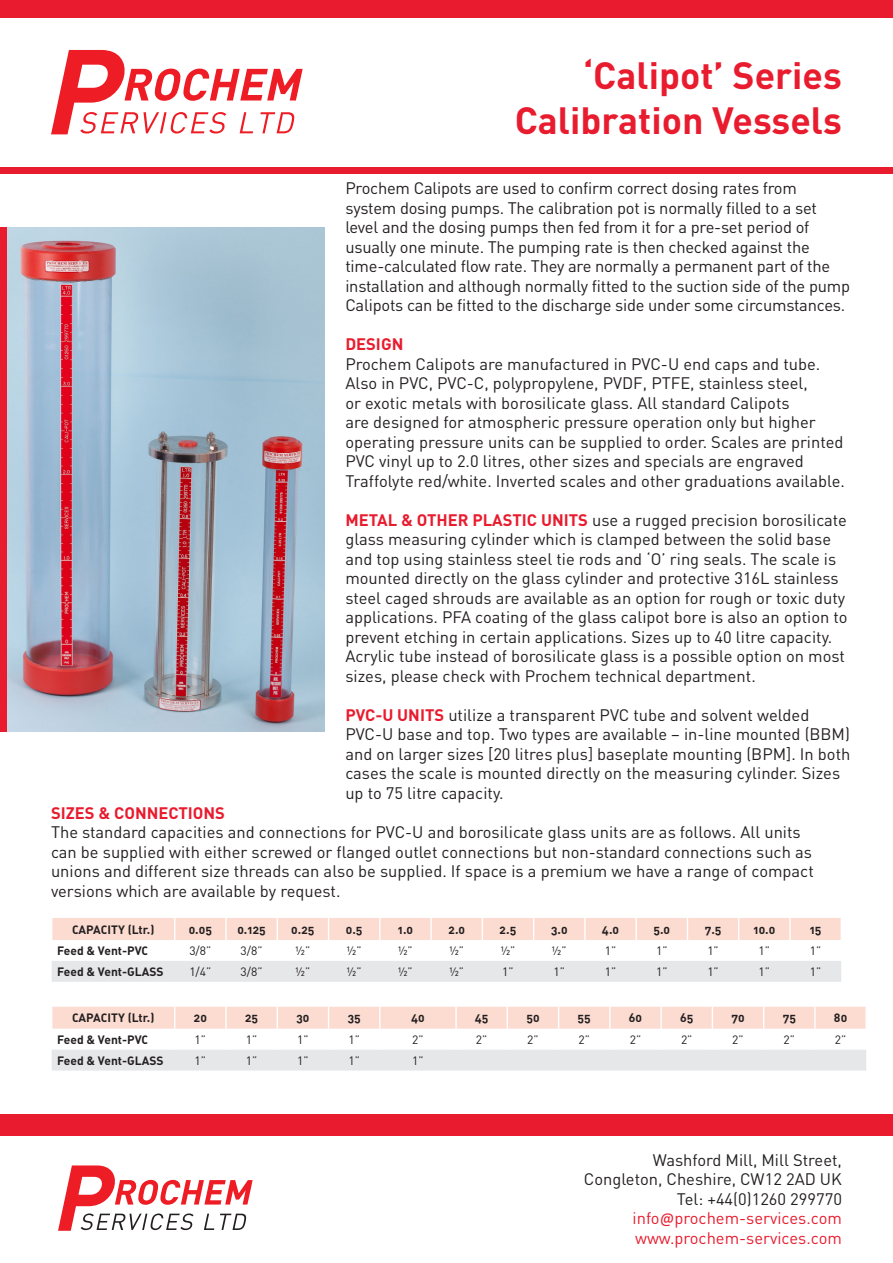
<style>
.page{position:relative;width:893px;height:1263px;background:#fff}
.page>*{position:absolute;margin:0;border:0;box-sizing:border-box;transform-origin:0 0}
.t1{font:700 37.5px "DIN";color:#e81c2e}
.t2{font:16.5px/19.5px "DIN";color:#231f20}
.t3{font:16.5px "DIN";color:#e81c2e}
.t4{font:700 16.5px "DIN";color:#e81c2e}
.t5{font:12px "DIN Bold Alternate";color:#231f20}
.t6{font:12px "DIN";color:#231f20}
.s1{font-weight:700;color:#e81c2e}
.s2{font-family:"Calibri"}
</style>
<div class="page">
<svg style="left:58px;top:1165px;width:195px;height:66px"></svg>
<div style="left:0;top:1114px;width:893px;height:21px;background:#e81c2e"></div>
<svg style="left:51px;top:50px;width:252px;height:84px"></svg>
<div style="left:0;top:167px;width:893px;height:7px;background:#e81c2e"></div>
<div style="left:0;top:227px;width:7px;height:504px;background:#e81c2e"></div>
<div style="left:0;top:0;width:893px;height:17px;background:#e81c2e"></div>
<svg style="left:52px;top:918px;width:789px;height:64px"></svg>
<svg style="left:52px;top:1006px;width:814px;height:64px"></svg>
<hr style="left:814px;top:1029px;width:2px;height:21px;background:#fff">
<hr style="left:865px;top:1029px;width:2px;height:21px;background:#fff">
<img style="left:7px;top:227px;width:318px;height:504px">
<p class="t1" style="left:583px;top:51px;width:260px">‘Calipot’ Series</p>
<p class="t1" style="left:515px;top:96px;width:329px">Calibration Vessels</p>
<p class="t2" style="left:345px;top:178px;width:506px">Prochem Calipots are used to confirm correct dosing rates from system dosing pumps. The calibration pot is normally filled to a set level and the dosing pumps then fed from it for a pre-set period of usually one minute. The pumping rate is then checked against the time-calculated flow rate. They are normally a permanent part of the installation and although normally fitted to the suction side of the pump Calipots can be fitted to the discharge side under some circumstances.</p>
<p class="t4" style="left:345px;top:333px;width:60px">DESIGN</p>
<p class="t2" style="left:345px;top:354px;width:501px">Prochem Calipots are manufactured in PVC-U end caps and tube.<br>Also in PVC, PVC-C, polypropylene, PVDF, PTFE, stainless steel,<br>or exotic metals with borosilicate glass. All standard Calipots<br>are designed for atmospheric pressure operation only but higher operating pressure units can be supplied to order. Scales are printed PVC vinyl up to 2.0 litres, other sizes and specials are engraved Traffolyte red/white. Inverted scales and other graduations available.</p>
<p class="t2" style="left:345px;top:510px;width:504px"><span class="s1">METAL &amp; OTHER PLASTIC UNITS</span> use a rugged precision borosilicate glass measuring cylinder which is clamped between the solid base and top using stainless steel tie rods and ‘O’ ring seals. The scale is mounted directly on the glass cylinder and protective 316L stainless steel caged shrouds are available as an option for rough or toxic duty applications. PFA coating of the glass calipot bore is also an option to prevent etching in certain applications. Sizes up to 40 litre capacity.<br>Acrylic tube instead of borosilicate glass is a possible option on most sizes, please check with Prochem technical department.</p>
<p class="t2" style="left:345px;top:705px;width:506px"><span class="s1">PVC-U UNITS</span> utilize a transparent PVC tube and solvent welded PVC-U base and top. Two types are available – in-line mounted (BBM) and on larger sizes [20 litres plus] baseplate mounting (BPM]. In both cases the scale is mounted directly on the measuring cylinder. Sizes up to 75 litre capacity.</p>
<p class="t4" style="left:51px;top:802px;width:175px">SIZES &amp; CONNECTIONS</p>
<p class="t2" style="left:51px;top:822px;width:764px">The standard capacities and connections for PVC-U and borosilicate glass units are as follows. All units can be supplied with either screwed or flanged outlet connections but non-standard connections such as unions and different size threads can also be supplied. If space is a premium we have a range of compact versions which are available by request.</p>
<p class="t5" style="left:72px;top:921px;width:84px">CAPACITY (Ltr.)</p>
<p class="t5" style="left:189px;top:921px;width:25px">0.05</p>
<p class="t5" style="left:237px;top:921px;width:30px">0.125</p>
<p class="t5" style="left:291px;top:921px;width:25px">0.25</p>
<p class="t5" style="left:346px;top:921px;width:18px">0.5</p>
<p class="t5" style="left:398px;top:921px;width:17px">1.0</p>
<p class="t5" style="left:448px;top:921px;width:18px">2.0</p>
<p class="t5" style="left:500px;top:921px;width:18px">2.5</p>
<p class="t5" style="left:551px;top:921px;width:18px">3.0</p>
<p class="t5" style="left:602px;top:921px;width:19px">4.0</p>
<p class="t5" style="left:653px;top:921px;width:18px">5.0</p>
<p class="t5" style="left:705px;top:921px;width:18px">7.5</p>
<p class="t5" style="left:753px;top:921px;width:23px">10.0</p>
<p class="t5" style="left:810px;top:921px;width:13px">15</p>
<p class="t5" style="left:57px;top:943px;width:93px">Feed &amp; Vent-PVC</p>
<p class="t6" style="left:189px;top:943px;width:23px">3/8”</p>
<p class="t6" style="left:241px;top:943px;width:23px">3/8”</p>
<p class="t6" style="left:296px;top:943px;width:16px">½”</p>
<p class="t6" style="left:347px;top:943px;width:16px">½”</p>
<p class="t6" style="left:398px;top:943px;width:16px">½”</p>
<p class="t6" style="left:449px;top:943px;width:16px">½”</p>
<p class="t6" style="left:501px;top:943px;width:16px">½”</p>
<p class="t6" style="left:552px;top:943px;width:16px">½”</p>
<p class="t6" style="left:605px;top:943px;width:13px">1”</p>
<p class="t6" style="left:656px;top:943px;width:13px">1”</p>
<p class="t6" style="left:707px;top:943px;width:13px">1”</p>
<p class="t6" style="left:759px;top:943px;width:13px">1”</p>
<p class="t6" style="left:810px;top:943px;width:13px">1”</p>
<p class="t5" style="left:57px;top:964px;width:108px">Feed &amp; Vent-GLASS</p>
<p class="t6" style="left:189px;top:964px;width:23px">1/4”</p>
<p class="t6" style="left:241px;top:964px;width:23px">3/8”</p>
<p class="t6" style="left:296px;top:964px;width:16px">½”</p>
<p class="t6" style="left:347px;top:964px;width:16px">½”</p>
<p class="t6" style="left:398px;top:964px;width:16px">½”</p>
<p class="t6" style="left:449px;top:964px;width:16px">½”</p>
<p class="t6" style="left:502px;top:964px;width:13px">1”</p>
<p class="t6" style="left:554px;top:964px;width:13px">1”</p>
<p class="t6" style="left:605px;top:964px;width:13px">1”</p>
<p class="t6" style="left:656px;top:964px;width:13px">1”</p>
<p class="t6" style="left:707px;top:964px;width:13px">1”</p>
<p class="t6" style="left:759px;top:964px;width:13px">1”</p>
<p class="t6" style="left:810px;top:964px;width:13px">1”</p>
<p class="t5" style="left:72px;top:1010px;width:84px">CAPACITY (Ltr.)</p>
<p class="t5" style="left:194px;top:1010px;width:15px">20</p>
<p class="t5" style="left:245px;top:1010px;width:15px">25</p>
<p class="t5" style="left:296px;top:1010px;width:14px">30</p>
<p class="t5" style="left:348px;top:1010px;width:15px">35</p>
<p class="t5" style="left:411px;top:1010px;width:15px">40</p>
<p class="t5" style="left:475px;top:1010px;width:15px">45</p>
<p class="t5" style="left:526px;top:1010px;width:15px">50</p>
<p class="t5" style="left:578px;top:1010px;width:15px">55</p>
<p class="t5" style="left:629px;top:1010px;width:15px">60</p>
<p class="t5" style="left:680px;top:1010px;width:15px">65</p>
<p class="t5" style="left:731px;top:1010px;width:15px">70</p>
<p class="t5" style="left:783px;top:1010px;width:15px">75</p>
<p class="t5" style="left:834px;top:1010px;width:15px">80</p>
<p class="t5" style="left:57px;top:1032px;width:93px">Feed &amp; Vent-PVC</p>
<p class="t6" style="left:195px;top:1032px;width:13px">1”</p>
<p class="t6" style="left:246px;top:1032px;width:13px">1”</p>
<p class="t6" style="left:297px;top:1032px;width:13px">1”</p>
<p class="t6" style="left:348px;top:1032px;width:13px">1”</p>
<p class="t6" style="left:412px;top:1032px;width:13px">2”</p>
<p class="t6" style="left:476px;top:1032px;width:13px">2”</p>
<p class="t6" style="left:527px;top:1032px;width:13px">2”</p>
<p class="t6" style="left:578px;top:1032px;width:13px">2”</p>
<p class="t6" style="left:630px;top:1032px;width:13px">2”</p>
<p class="t6" style="left:681px;top:1032px;width:13px">2”</p>
<p class="t6" style="left:732px;top:1032px;width:13px">2”</p>
<p class="t6" style="left:784px;top:1032px;width:13px">2”</p>
<p class="t6" style="left:835px;top:1032px;width:13px">2”</p>
<p class="t5" style="left:57px;top:1053px;width:108px">Feed &amp; Vent-GLASS</p>
<p class="t6" style="left:195px;top:1053px;width:13px">1”</p>
<p class="t6" style="left:246px;top:1053px;width:13px">1”</p>
<p class="t6" style="left:297px;top:1053px;width:13px">1”</p>
<p class="t6" style="left:348px;top:1053px;width:13px">1”</p>
<p class="t6" style="left:412px;top:1053px;width:13px">1”</p>
<p class="t2" style="left:584px;top:1150px;width:259px;text-align:right">Washford Mill, Mill Street,<br>Congleton, Cheshire, CW12 2AD UK<br>Tel: +44(0)1260 299770</p>
<p class="t3" style="left:633px;top:1208px;width:211px">info<span class="s2">@</span>prochem-services.com</p>
<p class="t3" style="left:635px;top:1227px;width:208px">www.prochem-services.com</p>
</div>
